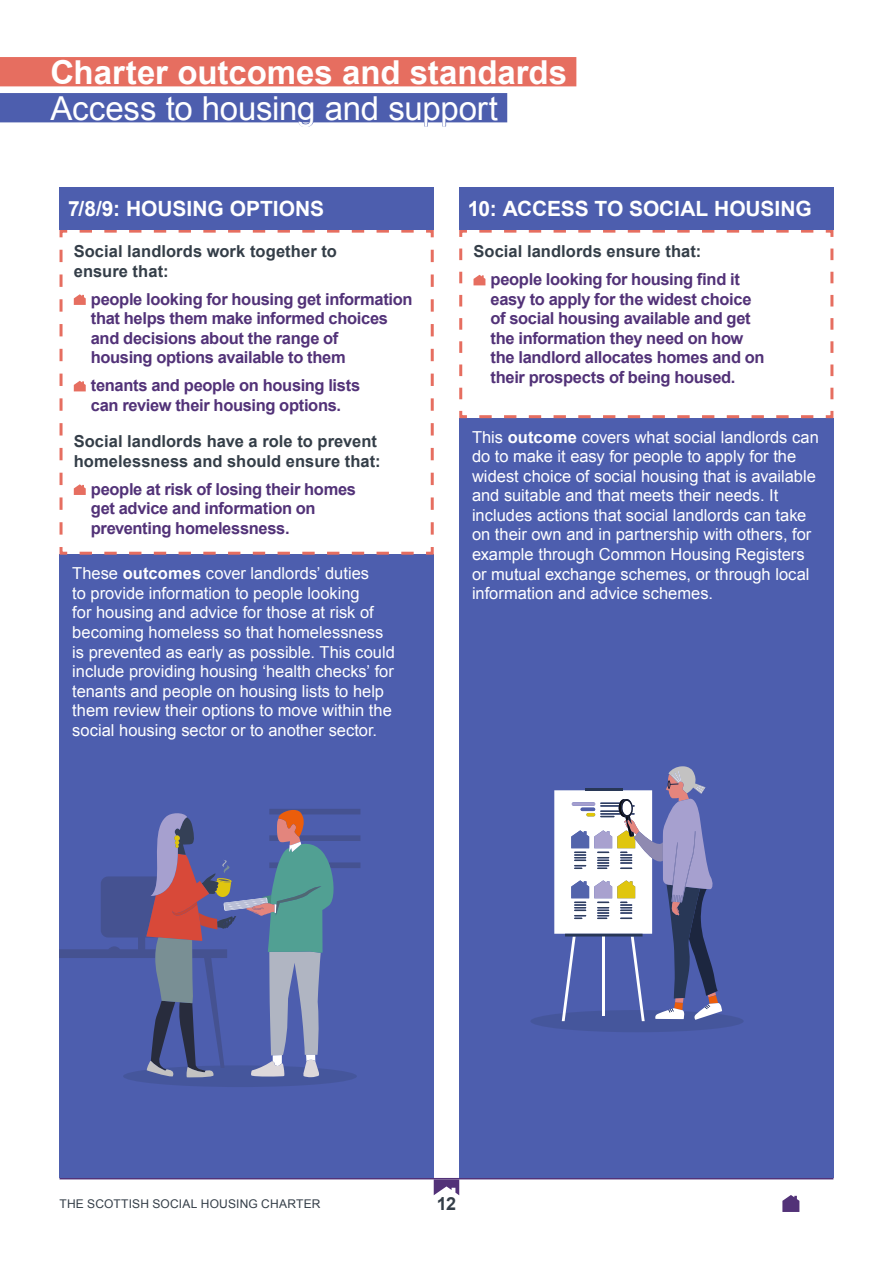
<style>
.page{position:relative;width:893px;height:1263px;background:#fff}
.page>*{position:absolute;margin:0;border:0;box-sizing:border-box;transform-origin:0 0}
.t1{font:700 33px/36px "Arial";color:#fff}
.t2{font:700 21px "Arial";color:#fff}
.t3{font:700 18px "Arial";color:#343e48}
.t4{font:16.5px/19.5px "Arial";color:#fff}
.t5{font:700 16.5px/19.5px "Arial";letter-spacing:-.02em;color:#523278}
.t6{font:700 16.5px/19.5px "Arial";letter-spacing:.005em;color:#343e48}
.t7{font:12px "Arial";letter-spacing:.015em;color:#343e48}
.s1{font-weight:400}
.s2{font-weight:700}
</style>
<div class="page">
<svg style="left:434px;top:1179px;width:25px;height:16px"></svg>
<svg style="left:782px;top:1195px;width:17px;height:17px"></svg>
<hr style="left:60px;top:1178px;width:773px;height:1px;background:#523278">
<div style="left:60px;top:555px;width:374px;height:623px;background:#4d5eae"></div>
<div style="left:459px;top:418px;width:374px;height:760px;background:#4d5eae"></div>
<svg style="left:459px;top:228px;width:375px;height:192px"></svg>
<svg style="left:59px;top:228px;width:375px;height:328px"></svg>
<div style="left:0;top:57px;width:576px;height:29px;background:#e66e60"></div>
<div style="left:0;top:93px;width:507px;height:29px;background:#4d5eae"></div>
<div style="left:60px;top:187px;width:374px;height:43px;background:#4d5eae"></div>
<div style="left:459px;top:187px;width:374px;height:43px;background:#4d5eae"></div>
<svg style="left:74px;top:294px;width:12px;height:11px"></svg>
<svg style="left:74px;top:381px;width:12px;height:10px"></svg>
<svg style="left:74px;top:484px;width:12px;height:11px"></svg>
<svg style="left:473px;top:275px;width:12px;height:10px"></svg>
<div style="left:123px;top:1065px;width:234px;height:22px;background:#45569c;border-radius:50%"></div>
<svg style="left:60px;top:809px;width:300px;height:269px"></svg>
<div style="left:530px;top:1010px;width:214px;height:22px;background:#45569c;border-radius:50%"></div>
<svg style="left:554px;top:766px;width:168px;height:255px"></svg>
<p class="t1" style="left:50px;top:55px;width:518px">Charter outcomes and standards<br><span class="s1">Access to housing and support</span></p>
<p class="t2" style="left:68px;top:195px;width:258px">7/8/9: HOUSING OPTIONS</p>
<p class="t2" style="left:468px;top:195px;width:346px">10: ACCESS TO SOCIAL HOUSING</p>
<p class="t6" style="left:74px;top:242px;width:265px">Social landlords work together to ensure that:</p>
<p class="t5" style="left:91px;top:290px;width:323px">people looking for housing get information that helps them make informed choices and decisions about the range of<br>housing options available to them</p>
<p class="t5" style="left:91px;top:376px;width:271px">tenants and people on housing lists can review their housing options.</p>
<p class="t6" style="left:74px;top:432px;width:308px">Social landlords have a role to prevent homelessness and should ensure that:</p>
<p class="t5" style="left:91px;top:480px;width:267px">people at risk of losing their homes get advice and information on preventing homelessness.</p>
<p class="t4" style="left:72px;top:564px;width:324px">These <span class="s2">outcomes</span> cover landlords’ duties<br>to provide information to people looking<br>for housing and advice for those at risk of becoming homeless so that homelessness is prevented as early as possible. This could include providing housing ‘health checks’ for tenants and people on housing lists to help them review their options to move within the social housing sector or to another sector.</p>
<p class="t6" style="left:473px;top:242px;width:229px">Social landlords ensure that:</p>
<h4 class="t5" style="left:490px;top:270px;width:251px">people looking for housing find it</h4>
<p class="t5" style="left:490px;top:290px;width:276px">easy to apply for the widest choice of social housing available and get the information they need on how the landlord allocates homes and on their prospects of being housed.</p>
<p class="t4" style="left:472px;top:428px;width:348px">This <span class="s2">outcome</span> covers what social landlords can do to make it easy for people to apply for the widest choice of social housing that is available and suitable and that meets their needs. It includes actions that social landlords can take on their own and in partnership with others, for example through Common Housing Registers or mutual exchange schemes, or through local information and advice schemes.</p>
<p class="t7" style="left:60px;top:1196px;width:262px">THE SCOTTISH SOCIAL HOUSING CHARTER</p>
<p class="t3" style="left:437px;top:1192px;width:21px">12</p>
</div>
